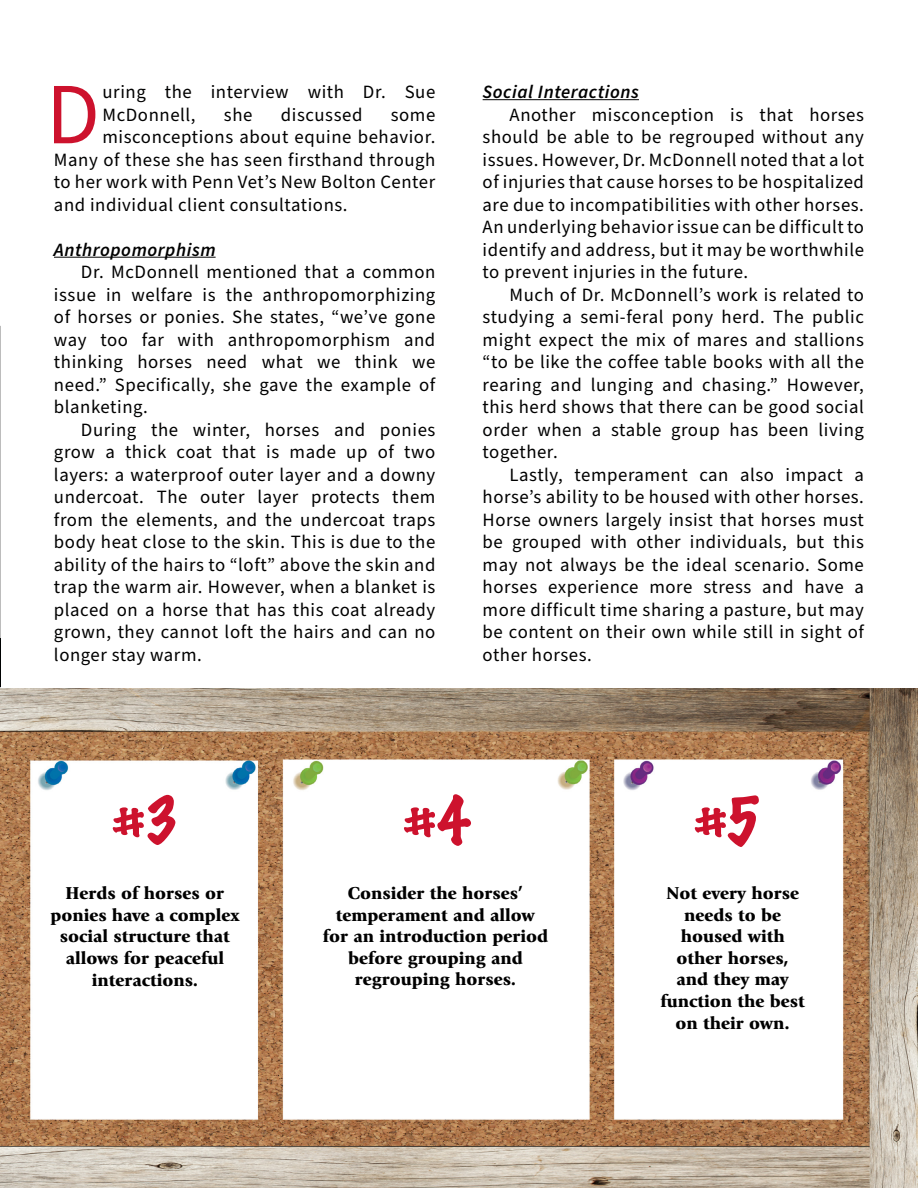
<style>
.page{position:relative;width:918px;height:1188px;background:#fff}
.page>*{position:absolute;margin:0;border:0;box-sizing:border-box;transform-origin:0 0}
.t1{font:87.3px "Source Sans Pro";color:#cd122d}
.t2{font:100 60px "Marker Felt";color:#cd122d}
.t3{font:18.75px/22.5px "Source Sans Pro";letter-spacing:.03em;color:#000101;text-align:justify}
.t4{font:italic 600 18.75px "Source Sans Pro";letter-spacing:.03em;color:#000101}
.t5{font:900 18px/21.6px "Giovanni Std";color:#000;text-align:center}
</style>
<div class="page">
<svg style="left:0;top:326px;width:1px;height:362px"></svg>
<hr style="left:0;top:638px;width:1px;height:49px;background:#000101">
<img style="left:0;top:688px;width:918px;height:500px">
<hr style="left:54px;top:257px;width:162px;height:1px;background:#000101">
<hr style="left:483px;top:99px;width:156px;height:1px;background:#000101">
<h1 class="t1" style="left:46px;top:56px;width:55px">D</h1>
<p class="t3" style="left:103px;top:81px;width:334px">uring the interview with Dr. Sue<br>McDonnell,</p>
<p class="t3" style="left:224px;top:104px;width:30px">she</p>
<p class="t3" style="left:281px;top:104px;width:83px">discussed</p>
<p class="t3" style="left:391px;top:104px;width:46px">some</p>
<p class="t3" style="left:103px;top:126px;width:334px">misconceptions about equine behavior.</p>
<p class="t3" style="left:54px;top:149px;width:383px">Many of these she has seen firsthand through</p>
<p class="t3" style="left:54px;top:171px;width:383px">to her work with Penn Vet’s New Bolton Center</p>
<p class="t3" style="left:54px;top:194px;width:295px">and individual client consultations.</p>
<p class="t4" style="left:54px;top:237px;width:163px">Anthropomorphism</p>
<p class="t3" style="left:54px;top:261px;width:383px;text-indent:27px">Dr. McDonnell mentioned that a common issue in welfare is the anthropomorphizing of horses or ponies. She states, “we’ve gone way too far with anthropomorphism and thinking horses need what we think we need.” Specifically, she gave the example of blanketing.</p>
<p class="t3" style="left:54px;top:419px;width:383px;text-indent:27px">During the winter, horses and ponies grow a thick coat that is made up of two layers: a waterproof outer layer and a downy undercoat. The outer layer protects them from the elements, and the undercoat traps body heat close to the skin. This is due to the ability of the hairs to “loft” above the skin and trap the warm air. However, when a blanket is placed on a horse that has this coat already grown, they cannot loft the hairs and can no longer stay warm.</p>
<p class="t4" style="left:483px;top:80px;width:158px">Social Interactions</p>
<p class="t3" style="left:483px;top:104px;width:383px;text-indent:27px">Another misconception is that horses should be able to be regrouped without any issues. However, Dr. McDonnell noted that a lot of injuries that cause horses to be hospitalized are due to incompatibilities with other horses.<br>An underlying behavior issue can be difficult to identify and address, but it may be worthwhile to prevent injuries in the future.</p>
<p class="t3" style="left:483px;top:284px;width:383px;text-indent:27px">Much of Dr. McDonnell’s work is related to studying a semi-feral pony herd. The public might expect the mix of mares and stallions “to be like the coffee table books with all the rearing and lunging and chasing.” However, this herd shows that there can be good social order when a stable group has been living together.</p>
<p class="t3" style="left:483px;top:464px;width:383px;text-indent:27px">Lastly, temperament can also impact a horse’s ability to be housed with other horses.<br>Horse owners largely insist that horses must be grouped with other individuals, but this may not always be the ideal scenario. Some horses experience more stress and have a more difficult time sharing a pasture, but may be content on their own while still in sight of other horses.</p>
<h2 class="t2" style="left:112px;top:774px;width:68px">#3</h2>
<h2 class="t2" style="left:403px;top:774px;width:70px">#4</h2>
<h2 class="t2" style="left:694px;top:774px;width:68px">#5</h2>
<p class="t5" style="left:50px;top:882px;width:190px">Herds of horses or ponies have a complex social structure that allows for peaceful interactions.</p>
<p class="t5" style="left:323px;top:882px;width:227px">Consider the horses’ temperament and allow for an introduction period before grouping and regrouping horses.</p>
<p class="t5" style="left:661px;top:882px;width:146px">Not every horse needs to be housed with other horses, and they may function the best on their own.</p>
</div>
